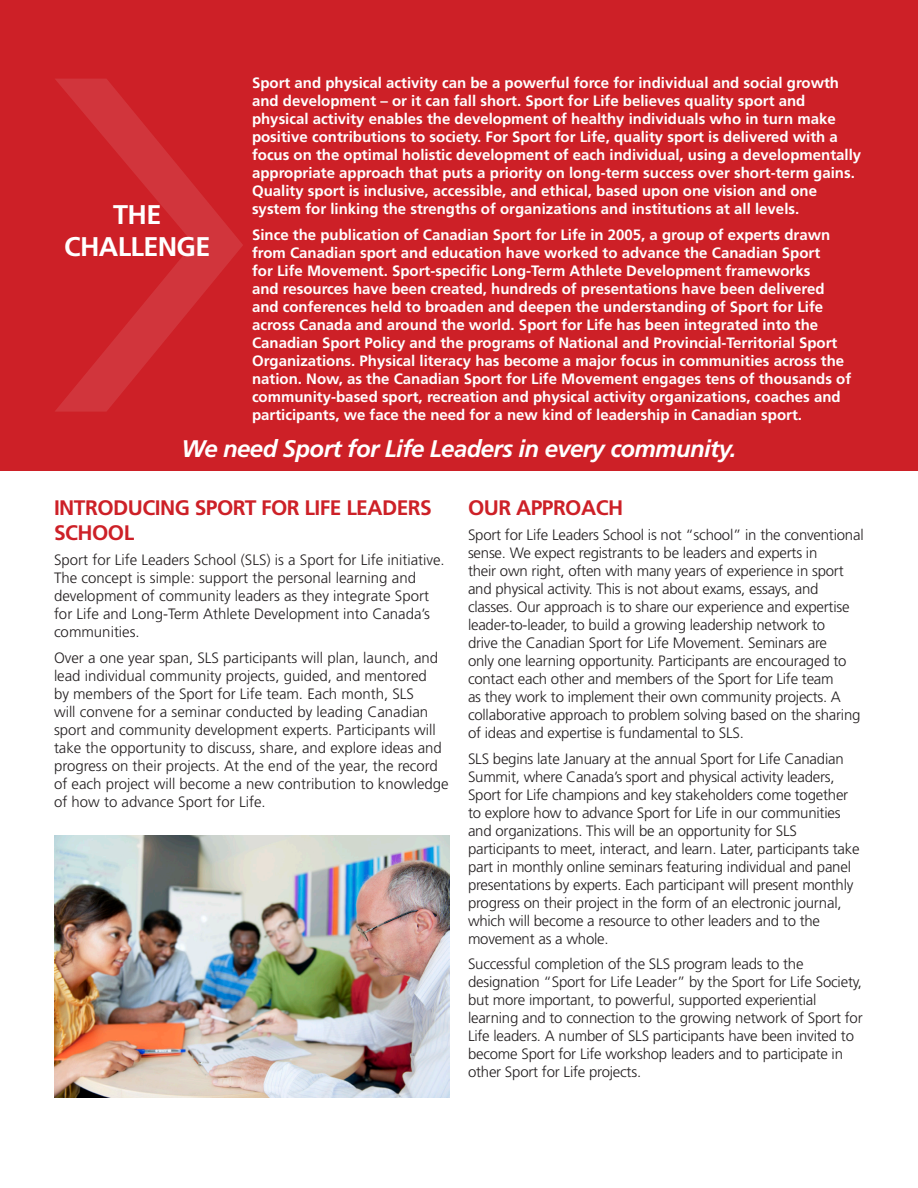
<style>
.page{position:relative;width:918px;height:1188px;background:#fff}
.page>*{position:absolute;margin:0;border:0;box-sizing:border-box;transform-origin:0 0}
.t1{font:700 27px "Frutiger LT Std";letter-spacing:-.025em;color:#fff}
.t2{font:italic 700 24px "Frutiger LT Std";letter-spacing:-.025em;color:#fff}
.t3{font:700 21px/25.2px "Frutiger LT Std";letter-spacing:-.025em;color:#cd2027}
.t4{font:300 15px/18px "Frutiger LT Std";letter-spacing:-.015em;color:#231f20}
.t5{font:700 15px/18px "Frutiger LT Std";color:#fff}
</style>
<div class="page">
<div style="left:0;top:0;width:918px;height:471px;background:#cd2027"></div>
<svg style="left:55px;top:79px;width:188px;height:333px"></svg>
<img style="left:54px;top:836px;width:396px;height:262px">
<p class="t1" style="left:113px;top:199px;width:50px">THE</p>
<p class="t1" style="left:64px;top:231px;width:148px">CHALLENGE</p>
<p class="t5" style="left:252px;top:74px;width:611px">Sport and physical activity can be a powerful force for individual and social growth and development – or it can fall short. Sport for Life believes quality sport and physical activity enables the development of healthy individuals who in turn make positive contributions to society. For Sport for Life, quality sport is delivered with a focus on the optimal holistic development of each individual, using a developmentally appropriate approach that puts a priority on long-term success over short-term gains.<br>Quality sport is inclusive, accessible, and ethical, based upon one vision and one system for linking the strengths of organizations and institutions at all levels.</p>
<p class="t5" style="left:252px;top:225px;width:601px">Since the publication of Canadian Sport for Life in 2005, a group of experts drawn from Canadian sport and education have worked to advance the Canadian Sport<br>for Life Movement. Sport-specific Long-Term Athlete Development frameworks<br>and resources have been created, hundreds of presentations have been delivered and conferences held to broaden and deepen the understanding of Sport for Life across Canada and around the world. Sport for Life has been integrated into the Canadian Sport Policy and the programs of National and Provincial-Territorial Sport Organizations. Physical literacy has become a major focus in communities across the nation. Now, as the Canadian Sport for Life Movement engages tens of thousands of community-based sport, recreation and physical activity organizations, coaches and participants, we face the need for a new kind of leadership in Canadian sport.</p>
<p class="t2" style="left:181px;top:434px;width:557px">We need Sport for Life Leaders in every community.</p>
<p class="t3" style="left:468px;top:495px;width:157px">OUR APPROACH</p>
<p class="t4" style="left:468px;top:526px;width:397px">Sport for Life Leaders School is not “school” in the conventional sense. We expect registrants to be leaders and experts in<br>their own right, often with many years of experience in sport and physical activity. This is not about exams, essays, and classes. Our approach is to share our experience and expertise leader-to-leader, to build a growing leadership network to<br>drive the Canadian Sport for Life Movement. Seminars are<br>only one learning opportunity. Participants are encouraged to contact each other and members of the Sport for Life team<br>as they work to implement their own community projects. A collaborative approach to problem solving based on the sharing of ideas and expertise is fundamental to SLS.</p>
<p class="t4" style="left:468px;top:750px;width:393px">SLS begins late January at the annual Sport for Life Canadian Summit, where Canada’s sport and physical activity leaders, Sport for Life champions and key stakeholders come together to explore how to advance Sport for Life in our communities and organizations. This will be an opportunity for SLS participants to meet, interact, and learn. Later, participants take part in monthly online seminars featuring individual and panel presentations by experts. Each participant will present monthly progress on their project in the form of an electronic journal, which will become a resource to other leaders and to the movement as a whole.</p>
<p class="t4" style="left:468px;top:955px;width:396px">Successful completion of the SLS program leads to the designation “Sport for Life Leader” by the Sport for Life Society, but more important, to powerful, supported experiential learning and to connection to the growing network of Sport for Life leaders. A number of SLS participants have been invited to become Sport for Life workshop leaders and to participate in other Sport for Life projects.</p>
<p class="t3" style="left:54px;top:495px;width:379px">INTRODUCING SPORT FOR LIFE LEADERS<br>SCHOOL</p>
<p class="t4" style="left:54px;top:551px;width:392px">Sport for Life Leaders School (SLS) is a Sport for Life initiative.<br>The concept is simple: support the personal learning and development of community leaders as they integrate Sport for Life and Long-Term Athlete Development into Canada’s communities.</p>
<p class="t4" style="left:54px;top:649px;width:396px">Over a one year span, SLS participants will plan, launch, and lead individual community projects, guided, and mentored<br>by members of the Sport for Life team. Each month, SLS<br>will convene for a seminar conducted by leading Canadian sport and community development experts. Participants will take the opportunity to discuss, share, and explore ideas and progress on their projects. At the end of the year, the record of each project will become a new contribution to knowledge of how to advance Sport for Life.</p>
</div>
